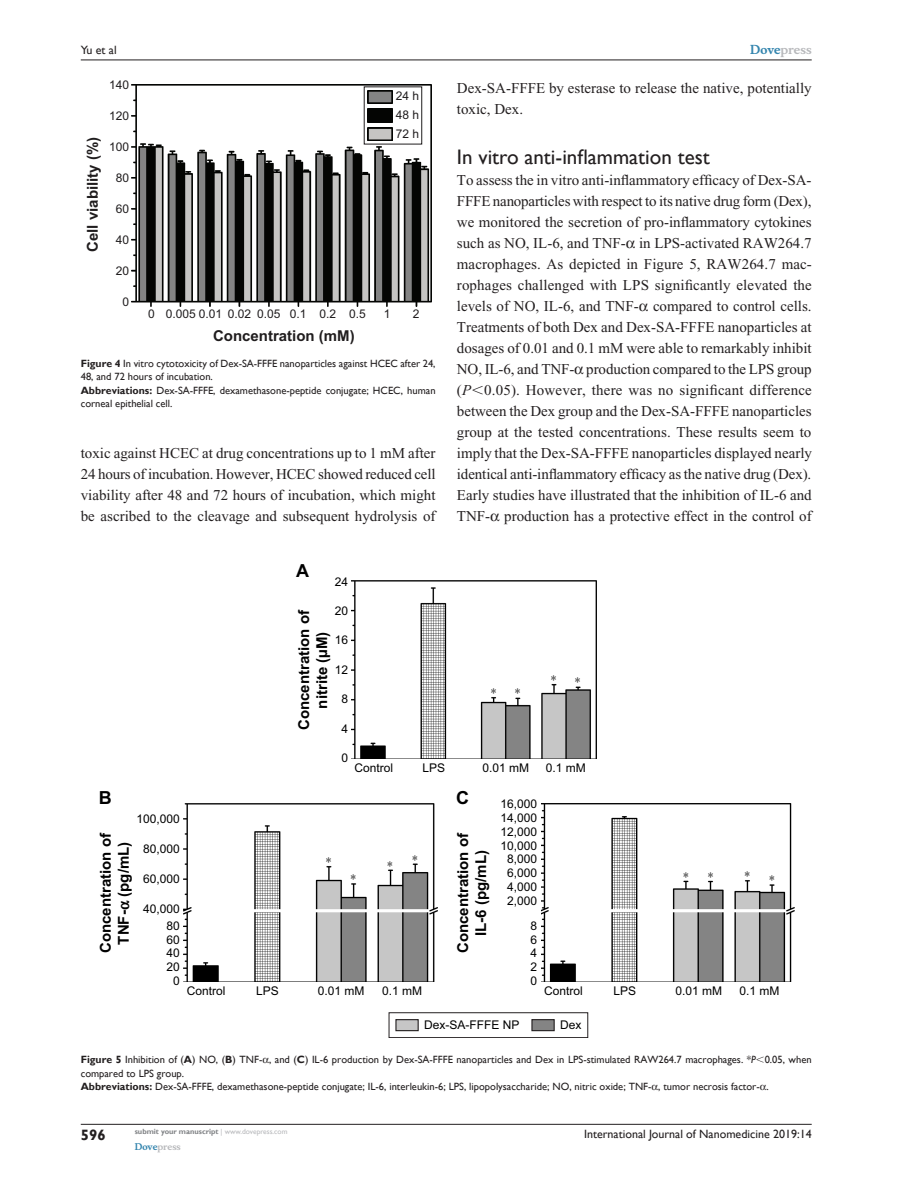
<style>
.page{position:relative;width:918px;height:1188px;background:#fff}
.page>*{position:absolute;margin:0;border:0;box-sizing:border-box;transform-origin:0 0}
.t1{font:21px "Gill Sans";color:#231f20}
.t2{font:700 18px "Arial";color:#000}
.TxF{font:15px/21px "Times New Roman";color:#231f20;text-align:justify}
.t3{font:700 15px/18px "Arial";color:#000;text-align:center}
.t4{font:700 15px "Arial";color:#201d1e}
.t5{font:700 15px "Gill Sans";color:#231f20}
.t6{font:12px/13.8px "Arial";color:#000;text-align:center}
.t7{font:12px/18.8px "Arial";color:#201d1e;text-align:justify}
.t8{font:12px "Gill Sans";color:#231f20}
.t9{font:12px "Gill Sans";color:#000}
.t10{font:700 12px "Musee";color:#b8b9bc}
.FigC{font:10.5px/13.5px "Gill Sans";color:#231f20}
.FigSNRI{font:10.5px "Gill Sans";color:#231f20}
.t11{font:700 9px "Musee";color:#b8b9bc}
.t12{font:700 7.5px "Gill Sans";color:#808285}
.s1{font-weight:700}
.s2{color:#3485ae}
.s3{font-style:italic}
.s4{font-family:"Mathematical Pi One"}
.s5{font-weight:400;color:#b8b9bc}
</style>
<div class="page">
<hr style="left:81px;top:1124px;width:731px;height:1px;background:#231f20">
<hr style="left:81px;top:60px;width:731px;height:1px;background:#231f20">
<img style="left:132px;top:84px;width:300px;height:223px">
<img style="left:368px;top:90px;width:25px;height:13px">
<img style="left:368px;top:109px;width:25px;height:13px">
<img style="left:368px;top:128px;width:25px;height:13px">
<img style="left:352px;top:581px;width:244px;height:178px">
<img style="left:184px;top:804px;width:253px;height:178px">
<img style="left:541px;top:804px;width:254px;height:178px">
<div style="left:389px;top:1012px;width:199px;height:26px;border:1px solid #231f20"></div>
<div style="left:395px;top:1019px;width:24px;height:12px;background:#c6c6c6;border:1px solid #231f20"></div>
<div style="left:531px;top:1019px;width:24px;height:12px;background:#848484;border:1px solid #231f20"></div>
<p class="t8" style="left:81px;top:43px;width:37px">Yu et al</p>
<p class="t4" style="left:82px;top:252px;width:117px;rotate:-90deg">Cell viability (%)</p>
<p class="t7" style="left:109px;top:76px;width:22px">140</p>
<p class="t7" style="left:109px;top:107px;width:22px">120</p>
<p class="t7" style="left:109px;top:138px;width:22px">100</p>
<p class="t7" style="left:116px;top:169px;width:15px">80</p>
<p class="t7" style="left:116px;top:200px;width:15px">60</p>
<p class="t7" style="left:116px;top:231px;width:15px">40</p>
<p class="t7" style="left:116px;top:262px;width:15px">20</p>
<p class="t7" style="left:123px;top:293px;width:8px">0</p>
<p class="t7" style="left:396px;top:87px;width:25px">24 h 48 h 72 h</p>
<p class="t7" style="left:148px;top:305px;width:219px">0 0.005 0.01 0.02 0.05 0.1 0.2 0.5</p>
<p class="t7" style="left:384px;top:305px;width:8px">1</p>
<p class="t7" style="left:413px;top:305px;width:8px">2</p>
<p class="t4" style="left:213px;top:326px;width:143px">Concentration (mM)</p>
<p class="FigC" style="left:81px;top:357px;width:297px"><span class="s1">Figure 4</span> In vitro cytotoxicity of Dex-SA-FFFE nanoparticles against HCEC</p>
<p class="FigC" style="left:400px;top:357px;width:37px">after 24,</p>
<p class="FigC" style="left:81px;top:370px;width:134px">48, and 72 hours of incubation.</p>
<p class="FigSNRI" style="left:81px;top:384px;width:300px"><span class="s1">Abbreviations:</span> Dex-SA-FFFE, dexamethasone-peptide conjugate; HCEC</p>
<p class="FigSNRI" style="left:401px;top:384px;width:36px">, human</p>
<p class="FigSNRI" style="left:81px;top:397px;width:93px">corneal epithelial cell.</p>
<p class="TxF" style="left:81px;top:443px;width:356px">toxic against HCEC at drug concentrations up to 1 mM after 24 hours of incubation. However, HCEC showed reduced cell viability after 48 and 72 hours of incubation, which might be ascribed to the cleavage and subsequent hydrolysis of</p>
<p class="t10" style="left:750px;top:43px;width:63px"><span class="s2">Dove</span>press</p>
<p class="TxF" style="left:457px;top:77px;width:356px">Dex-SA-FFFE by esterase to release the native, potentially toxic, Dex.</p>
<h2 class="t1" style="left:457px;top:145px;width:255px">In vitro anti-inflammation test</h2>
<p class="TxF" style="left:457px;top:170px;width:357px">To assess the in vitro anti-inflammatory efficacy of Dex-SA-FFFE nanoparticles with respect to its native drug form (Dex), we monitored the secretion of pro-inflammatory cytokines such as NO, IL-6, and TNF- in LPS-activated RAW264.7 macrophages. As depicted in Figure 5, RAW264.7 mac&shy;rophages challenged with LPS significantly elevated the levels of NO, IL-6, and TNF- compared to control cells.<br>Treatments of both Dex and Dex-SA-FFFE nanoparticles at dosages of 0.01 and 0.1 mM were able to remarkably inhibit NO, IL-6, and TNF- production compared to the LPS group (<span class="s3">P</span><span class="s4">,</span>0.05). However, there was no significant difference between the Dex group and the Dex-SA-FFFE nanoparticles group at the tested concentrations. These results seem to imply that the Dex-SA-FFFE nanoparticles displayed nearly identical anti-inflammatory efficacy as the native drug (Dex).<br>Early studies have illustrated that the inhibition of IL-6 and TNF- production has a protective effect in the control of</p>
<p class="t2" style="left:296px;top:559px;width:14px">A</p>
<p class="t6" style="left:335px;top:575px;width:15px">24</p>
<p class="t6" style="left:335px;top:604px;width:15px">20</p>
<p class="t6" style="left:335px;top:633px;width:15px">16</p>
<p class="t6" style="left:335px;top:663px;width:15px">12</p>
<p class="t6" style="left:341px;top:692px;width:8px">8</p>
<p class="t6" style="left:341px;top:722px;width:8px">4</p>
<p class="t6" style="left:341px;top:751px;width:8px">0</p>
<p class="t3" style="left:295px;top:730px;width:122px;rotate:-90deg">Concentration of nitrite (µM)</p>
<p class="t6" style="left:355px;top:761px;width:40px">Control</p>
<p class="t6" style="left:422px;top:761px;width:24px">LPS</p>
<p class="t9" style="left:491px;top:686px;width:30px">* *</p>
<p class="t9" style="left:551px;top:674px;width:31px">* *</p>
<p class="t6" style="left:482px;top:761px;width:48px">0.01 mM</p>
<p class="t6" style="left:546px;top:761px;width:42px">0.1 mM</p>
<p class="t2" style="left:99px;top:786px;width:14px">B</p>
<p class="t2" style="left:456px;top:785px;width:14px">C</p>
<p class="t6" style="left:136px;top:812px;width:45px">100,000</p>
<p class="t6" style="left:143px;top:842px;width:38px">80,000</p>
<p class="t6" style="left:143px;top:872px;width:38px">60,000</p>
<p class="t6" style="left:143px;top:900px;width:38px;line-height:17.1px;text-align:right">40,000<br>80</p>
<p class="t6" style="left:167px;top:933px;width:15px">60<br>40<br>20<br>0</p>
<p class="t3" style="left:97px;top:953px;width:122px;rotate:-90deg">Concentration of<br>TNF- (pg/mL)</p>
<p class="t6" style="left:187px;top:984px;width:40px">Control</p>
<p class="t6" style="left:256px;top:984px;width:24px">LPS</p>
<p class="t9" style="left:326px;top:855px;width:7px">*</p>
<p class="t9" style="left:351px;top:872px;width:7px">*</p>
<p class="t9" style="left:388px;top:859px;width:7px">*</p>
<p class="t9" style="left:412px;top:853px;width:7px">*</p>
<p class="t6" style="left:318px;top:984px;width:48px">0.01 mM</p>
<p class="t6" style="left:382px;top:984px;width:42px">0.1 mM</p>
<p class="t3" style="left:454px;top:953px;width:122px;rotate:-90deg">Concentration of<br>IL-6 (pg/mL)</p>
<p class="t6" style="left:501px;top:797px;width:38px">16,000<br>14,000<br>12,000<br>10,000<br>8,000<br>6,000<br>4,000<br>2,000</p>
<p class="t6" style="left:531px;top:919px;width:8px;text-align:justify">8<br>6<br>4<br>2<br>0</p>
<p class="t6" style="left:544px;top:984px;width:40px">Control</p>
<p class="t6" style="left:424px;top:1018px;width:97px">Dex-SA-FFFE NP</p>
<p class="t6" style="left:560px;top:1018px;width:23px">Dex</p>
<p class="t6" style="left:613px;top:984px;width:24px">LPS</p>
<p class="t9" style="left:684px;top:870px;width:31px">* *</p>
<p class="t9" style="left:745px;top:871px;width:31px">* *</p>
<p class="t6" style="left:675px;top:984px;width:48px">0.01 mM</p>
<p class="t6" style="left:740px;top:984px;width:42px">0.1 mM</p>
<p class="FigC" style="left:81px;top:1053px;width:732px"><span class="s1">Figure 5</span> Inhibition of (<span class="s1">A</span>) NO, (<span class="s1">B</span>) TNF- , and (<span class="s1">C</span>) IL-6 production by Dex-SA-FFFE nanoparticles and Dex in LPS-stimulated RAW264.7 macrophages. *<span class="s3">P</span><span class="s4">,</span>0.05, when compared to LPS group.</p>
<p class="FigSNRI" style="left:81px;top:1081px;width:689px"><span class="s1">Abbreviations:</span> Dex-SA-FFFE, dexamethasone-peptide conjugate; IL-6, interleukin-6; LPS, lipopolysaccharide; NO, nitric oxide; TNF- , tumor necrosis factor- .</p>
<p class="t5" style="left:81px;top:1126px;width:26px">596</p>
<p class="t12" style="left:135px;top:1127px;width:154px">submit your manuscript <span class="s5">| www.dovepress.com</span></p>
<p class="t11" style="left:135px;top:1141px;width:48px"><span class="s2">Dove</span>press</p>
<p class="t8" style="left:584px;top:1127px;width:229px">International Journal of Nanomedicine 2019:14</p>
</div>
